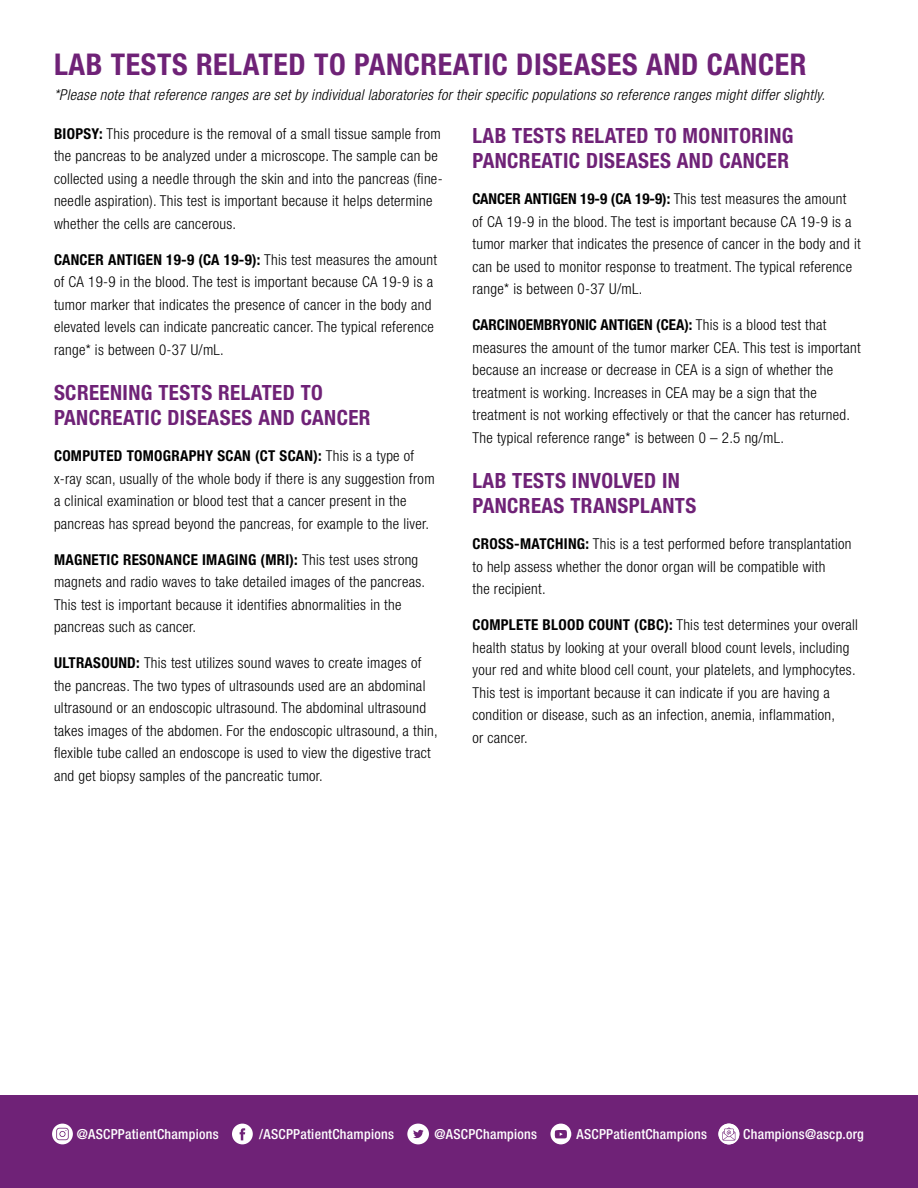
<style>
.page{position:relative;width:918px;height:1188px;background:#fff}
.page>*{position:absolute;margin:0;border:0;box-sizing:border-box;transform-origin:0 0}
.t1{font:700 condensed 30px "Helvetica Neue LT Std";letter-spacing:.02em;color:#6f2277}
.t2{font:700 condensed 21px/25.2px "Helvetica Neue LT Std";letter-spacing:.02em;color:#6f2277}
.t3{font:300 condensed 15px/22.5px "Helvetica Neue LT Std";letter-spacing:.02em;color:#000}
.t4{font:italic 300 condensed 15px "Helvetica Neue LT Std";letter-spacing:.02em;color:#000}
.t5{font:500 condensed 13.8px "Helvetica Neue LT Std";letter-spacing:.02em;color:#fff}
.s1{font-weight:700}
</style>
<div class="page">
<div style="left:0;top:1095px;width:918px;height:93px;background:#6f2277"></div>
<svg style="left:551px;top:1124px;width:20px;height:20px"></svg>
<svg style="left:232px;top:1124px;width:21px;height:20px"></svg>
<svg style="left:52px;top:1124px;width:21px;height:20px"></svg>
<svg style="left:56px;top:1128px;width:13px;height:12px"></svg>
<svg style="left:407px;top:1124px;width:22px;height:20px"></svg>
<svg style="left:718px;top:1124px;width:21px;height:20px"></svg>
<svg style="left:722px;top:1127px;width:13px;height:13px"></svg>
<h1 class="t1" style="left:54px;top:47px;width:754px">LAB TESTS RELATED TO PANCREATIC DISEASES AND CANCER</h1>
<p class="t4" style="left:54px;top:86px;width:773px">*Please note that reference ranges are set by individual laboratories for their specific populations so reference ranges might differ slightly.</p>
<p class="t3" style="left:54px;top:122px;width:390px"><span class="s1">BIOPSY:</span> This procedure is the removal of a small tissue sample from the pancreas to be analyzed under a microscope. The sample can be collected using a needle through the skin and into the pancreas (fine&shy;needle aspiration). This test is important because it helps determine whether the cells are cancerous.</p>
<p class="t3" style="left:54px;top:248px;width:384px"><span class="s1">CANCER ANTIGEN 19-9 (CA 19-9):</span> This test measures the amount of CA 19-9 in the blood. The test is important because CA 19-9 is a tumor marker that indicates the presence of cancer in the body and elevated levels can indicate pancreatic cancer. The typical reference range* is between 0-37 U/mL.</p>
<h2 class="t2" style="left:54px;top:380px;width:318px">SCREENING TESTS RELATED TO<br>PANCREATIC DISEASES AND CANCER</h2>
<p class="t3" style="left:54px;top:445px;width:382px"><span class="s1">COMPUTED TOMOGRAPHY SCAN (CT SCAN):</span> This is a type of x-ray scan, usually of the whole body if there is any suggestion from a clinical examination or blood test that a cancer present in the pancreas has spread beyond the pancreas, for example to the liver.</p>
<p class="t3" style="left:54px;top:548px;width:373px"><span class="s1">MAGNETIC RESONANCE IMAGING (MRI):</span> This test uses strong magnets and radio waves to take detailed images of the pancreas.<br>This test is important because it identifies abnormalities in the pancreas such as cancer.</p>
<p class="t3" style="left:54px;top:652px;width:385px"><span class="s1">ULTRASOUND:</span> This test utilizes sound waves to create images of the pancreas. The two types of ultrasounds used are an abdominal ultrasound or an endoscopic ultrasound. The abdominal ultrasound takes images of the abdomen. For the endoscopic ultrasound, a thin, flexible tube called an endoscope is used to view the digestive tract and get biopsy samples of the pancreatic tumor.</p>
<h2 class="t2" style="left:472px;top:122px;width:323px">LAB TESTS RELATED TO MONITORING<br>PANCREATIC DISEASES AND CANCER</h2>
<p class="t3" style="left:472px;top:187px;width:390px"><span class="s1">CANCER ANTIGEN 19-9 (CA 19-9):</span> This test measures the amount<br>of CA 19-9 in the blood. The test is important because CA 19-9 is a tumor marker that indicates the presence of cancer in the body and it can be used to monitor response to treatment. The typical reference range* is between 0-37 U/mL.</p>
<p class="t3" style="left:472px;top:313px;width:390px"><span class="s1">CARCINOEMBRYONIC ANTIGEN (CEA):</span> This is a blood test that measures the amount of the tumor marker CEA. This test is important because an increase or decrease in CEA is a sign of whether the treatment is working. Increases in CEA may be a sign that the treatment is not working effectively or that the cancer has returned.<br>The typical reference range* is between 0 – 2.5 ng/mL.</p>
<h2 class="t2" style="left:472px;top:468px;width:225px">LAB TESTS INVOLVED IN<br>PANCREAS TRANSPLANTS</h2>
<p class="t3" style="left:472px;top:533px;width:381px"><span class="s1">CROSS-MATCHING:</span> This is a test performed before transplantation to help assess whether the donor organ will be compatible with<br>the recipient.</p>
<p class="t3" style="left:472px;top:614px;width:387px"><span class="s1">COMPLETE BLOOD COUNT (CBC):</span> This test determines your overall health status by looking at your overall blood count levels, including your red and white blood cell count, your platelets, and lymphocytes.<br>This test is important because it can indicate if you are having a condition or disease, such as an infection, anemia, inflammation,<br>or cancer.</p>
<p class="t5" style="left:77px;top:1126px;width:143px">@ASCPPatientChampions</p>
<p class="t5" style="left:259px;top:1126px;width:136px">/ASCPPatientChampions</p>
<p class="t5" style="left:435px;top:1126px;width:104px">@ASCPChampions</p>
<p class="t5" style="left:577px;top:1126px;width:132px">ASCPPatientChampions</p>
<p class="t5" style="left:743px;top:1126px;width:122px">Champions@ascp.org</p>
</div>
